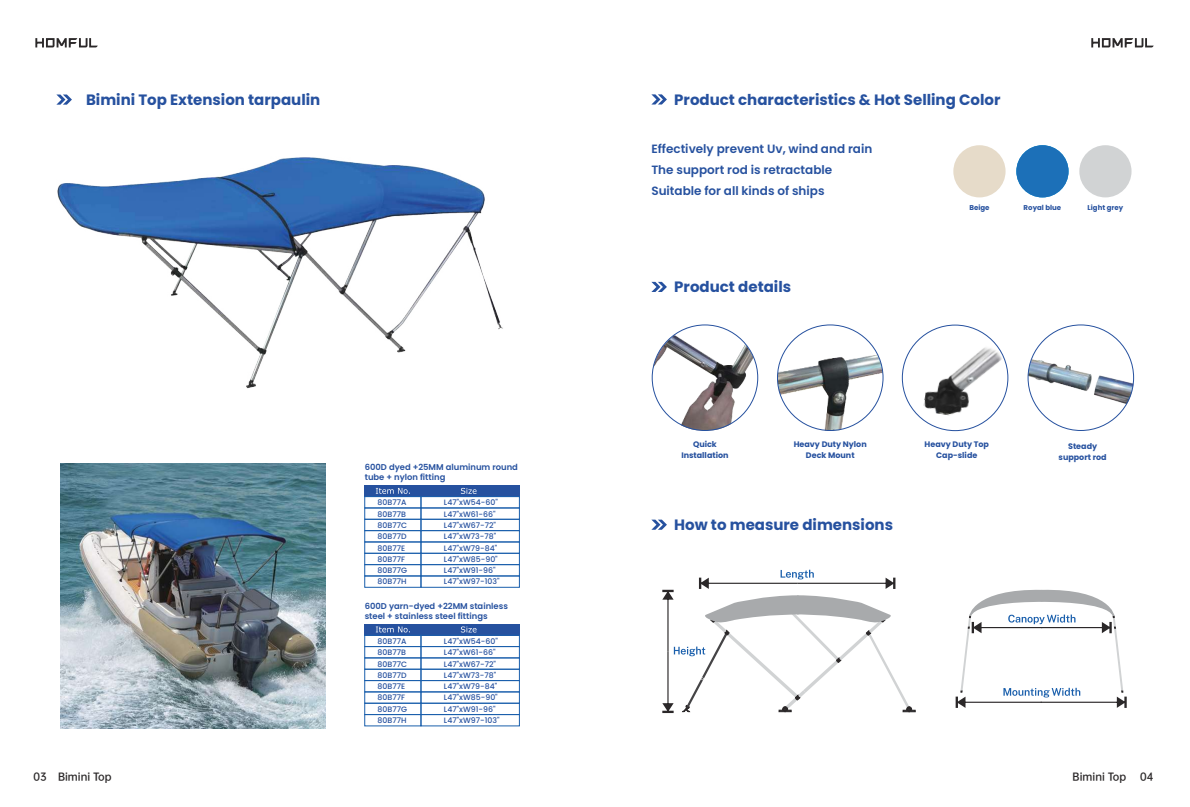
<style>
.page{position:relative;width:1190px;height:807px;background:#fff}
.page>*{position:absolute;margin:0;border:0;box-sizing:border-box;transform-origin:0 0}
.t1{font:700 15px "Poppins";color:#26519f}
.t2{font:600 12px/21px "Poppins";color:#26519f}
.t3{font:10px "OPPO Sans B";color:#2b2829}
.t4{font:600 8.4px/9.9px "Poppins";color:#26519f}
.t5{font:700 8px/11.3px "Poppins";color:#26519f;text-align:center}
.t6{font:500 7.8px/11.3px "Poppins";color:#26519f}
.t7{font:700 7px "Poppins";color:#26519f}
</style>
<div class="page">
<svg style="left:1091px;top:38px;width:63px;height:9px"></svg>
<svg style="left:35px;top:38px;width:63px;height:9px"></svg>
<div style="left:1079px;top:145px;width:53px;height:52px;background:#d1d3d4;border-radius:50%"></div>
<div style="left:953px;top:145px;width:53px;height:52px;background:#e6dbc9;border-radius:50%"></div>
<div style="left:364px;top:485px;width:57px;height:12px;background:#26519f"></div>
<div style="left:421px;top:485px;width:99px;height:12px;background:#26519f"></div>
<svg style="left:376px;top:488px;width:34px;height:6px"></svg>
<svg style="left:461px;top:488px;width:16px;height:6px"></svg>
<div style="left:364px;top:496px;width:57px;height:12px;border:1px solid #1a5fac"></div>
<div style="left:421px;top:496px;width:99px;height:12px;border:1px solid #1a5fac"></div>
<div style="left:364px;top:530px;width:57px;height:12px;border:1px solid #1a5fac"></div>
<div style="left:421px;top:530px;width:99px;height:12px;border:1px solid #1a5fac"></div>
<div style="left:364px;top:519px;width:57px;height:12px;border:1px solid #1a5fac"></div>
<div style="left:421px;top:519px;width:99px;height:12px;border:1px solid #1a5fac"></div>
<div style="left:364px;top:553px;width:57px;height:12px;border:1px solid #1a5fac"></div>
<div style="left:421px;top:553px;width:99px;height:12px;border:1px solid #1a5fac"></div>
<div style="left:364px;top:564px;width:57px;height:12px;border:1px solid #1a5fac"></div>
<div style="left:421px;top:564px;width:99px;height:12px;border:1px solid #1a5fac"></div>
<div style="left:364px;top:576px;width:57px;height:12px;border:1px solid #1a5fac"></div>
<div style="left:421px;top:576px;width:99px;height:12px;border:1px solid #1a5fac"></div>
<div style="left:1016px;top:145px;width:53px;height:52px;background:#1c70b8;border-radius:50%"></div>
<svg style="left:662px;top:570px;width:254px;height:143px"></svg>
<svg style="left:956px;top:589px;width:171px;height:119px"></svg>
<div style="left:364px;top:624px;width:57px;height:11px;background:#26519f"></div>
<div style="left:421px;top:624px;width:99px;height:11px;background:#26519f"></div>
<svg style="left:376px;top:627px;width:34px;height:5px"></svg>
<svg style="left:461px;top:627px;width:16px;height:6px"></svg>
<div style="left:364px;top:635px;width:57px;height:12px;border:1px solid #1a5fac"></div>
<div style="left:421px;top:635px;width:99px;height:12px;border:1px solid #1a5fac"></div>
<div style="left:364px;top:646px;width:57px;height:12px;border:1px solid #1a5fac"></div>
<div style="left:421px;top:646px;width:99px;height:12px;border:1px solid #1a5fac"></div>
<div style="left:364px;top:669px;width:57px;height:12px;border:1px solid #1a5fac"></div>
<div style="left:421px;top:669px;width:99px;height:12px;border:1px solid #1a5fac"></div>
<div style="left:364px;top:680px;width:57px;height:12px;border:1px solid #1a5fac"></div>
<div style="left:421px;top:680px;width:99px;height:12px;border:1px solid #1a5fac"></div>
<div style="left:364px;top:703px;width:57px;height:12px;border:1px solid #1a5fac"></div>
<div style="left:421px;top:703px;width:99px;height:12px;border:1px solid #1a5fac"></div>
<div style="left:364px;top:714px;width:57px;height:12px;border:1px solid #1a5fac"></div>
<div style="left:421px;top:714px;width:99px;height:12px;border:1px solid #1a5fac"></div>
<svg style="left:56px;top:95px;width:16px;height:10px"></svg>
<svg style="left:651px;top:94px;width:16px;height:11px"></svg>
<svg style="left:651px;top:282px;width:16px;height:10px"></svg>
<svg style="left:651px;top:520px;width:16px;height:10px"></svg>
<img style="left:57px;top:157px;width:446px;height:232px">
<img style="left:60px;top:464px;width:265px;height:265px">
<img style="left:1028px;top:325px;width:106px;height:106px;border-radius:53px">
<img style="left:652px;top:325px;width:106px;height:106px;border-radius:53px">
<img style="left:923px;top:337px;width:86px;height:87px">
<img style="left:778px;top:325px;width:105px;height:106px;border-radius:53px">
<h1 class="t1" style="left:86px;top:90px;width:236px">Bimini Top Extension tarpaulin</h1>
<h1 class="t1" style="left:674px;top:90px;width:328px">Product characteristics &amp; Hot Selling Color</h1>
<p class="t4" style="left:365px;top:462px;width:155px">600D dyed +25MM aluminum round tube + nylon fitting</p>
<p class="t6" style="left:378px;top:497px;width:31px">80B77A<br>80B77B<br>80B77C<br>80B77D<br>80B77E<br>80B77F<br>80B77G<br>80B77H</p>
<p class="t6" style="left:444px;top:497px;width:57px">L47"xW54-60"<br>L47"xW61-66"<br>L47"xW67-72"<br>L47"xW73-78"<br>L47"xW79-84"<br>L47"xW85-90"<br>L47"xW91-96"<br>L47"xW97-103"</p>
<p class="t4" style="left:365px;top:601px;width:145px">600D yarn-dyed +22MM stainless steel + stainless steel fittings</p>
<p class="t6" style="left:378px;top:635px;width:31px">80B77A<br>80B77B<br>80B77C<br>80B77D<br>80B77E<br>80B77F<br>80B77G<br>80B77H</p>
<p class="t6" style="left:444px;top:635px;width:57px">L47"xW54-60"<br>L47"xW61-66"<br>L47"xW67-72"<br>L47"xW73-78"<br>L47"xW79-84"<br>L47"xW85-90"<br>L47"xW91-96"<br>L47"xW97-103"</p>
<h2 class="t2" style="left:651px;top:139px;width:222px">Effectively prevent Uv, wind and rain<br>The support rod is retractable<br>Suitable for all kinds of ships</h2>
<h1 class="t1" style="left:674px;top:278px;width:118px">Product details</h1>
<p class="t7" style="left:969px;top:203px;width:22px">Beige</p>
<p class="t7" style="left:1024px;top:203px;width:39px">Royal blue</p>
<p class="t7" style="left:1088px;top:203px;width:37px">Light grey</p>
<p class="t5" style="left:681px;top:439px;width:49px">Quick<br>Installation</p>
<p class="t5" style="left:794px;top:439px;width:75px">Heavy Duty Nylon<br>Deck Mount</p>
<h1 class="t1" style="left:674px;top:516px;width:220px">How to measure dimensions</h1>
<p class="t5" style="left:925px;top:439px;width:66px">Heavy Duty Top<br>Cap-slide</p>
<p class="t5" style="left:1059px;top:440px;width:50px">Steady support rod</p>
<p class="t3" style="left:34px;top:772px;width:80px">03 Bimini Top</p>
<p class="t3" style="left:1073px;top:772px;width:55px">Bimini Top</p>
<p class="t3" style="left:1140px;top:772px;width:15px">04</p>
</div>
